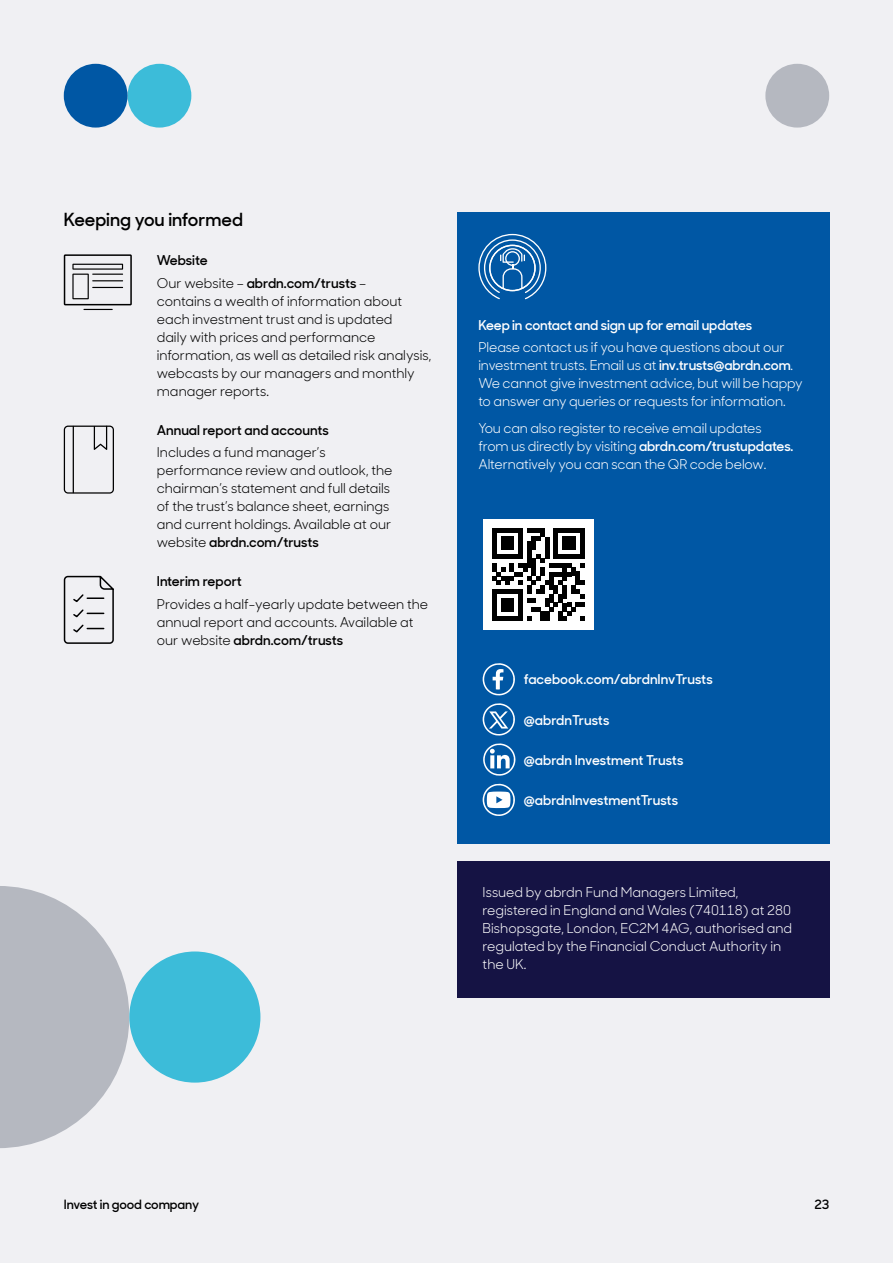
<style>
.page{position:relative;width:893px;height:1263px;background:#f0f0f3}
.page>*{position:absolute;margin:0;border:0;box-sizing:border-box;transform-origin:0 0}
.t1{font:600 18px "Sharp Sans Display No 1";color:#000}
.t2{font:13.5px/18px "Sharp Sans Display No 1";letter-spacing:-.01em;color:#fff}
.t3{font:13.5px/18px "Sharp Sans Display No 1";color:#000}
.t4{font:600 13.5px "Sharp Sans Display No 1";letter-spacing:-.005em;color:#fff}
.t5{font:600 13.5px/22.2px "Sharp Sans Display No 1";color:#000}
.t6{font:600 12.75px "Sharp Sans Display No 1";letter-spacing:-.01em;color:#000}
.s1{font-weight:400}
.s2{font-weight:600}
</style>
<div class="page">
<svg style="left:0;top:886px;width:129px;height:262px"></svg>
<div style="left:129px;top:951px;width:131px;height:131px;background:#3cbcd9;border-radius:50%"></div>
<div style="left:64px;top:254px;width:68px;height:51px;border:2px solid #000"></div>
<svg style="left:72px;top:264px;width:51px;height:35px"></svg>
<hr style="left:83px;top:309px;width:30px;height:1px;background:#000">
<hr style="left:92px;top:274px;width:31px;height:1px;background:#000">
<hr style="left:92px;top:280px;width:31px;height:1px;background:#000">
<hr style="left:92px;top:287px;width:31px;height:1px;background:#000">
<svg style="left:64px;top:426px;width:50px;height:68px"></svg>
<svg style="left:63px;top:575px;width:51px;height:69px"></svg>
<div style="left:457px;top:861px;width:372px;height:136px;background:#151344"></div>
<div style="left:457px;top:213px;width:372px;height:631px;background:#0057a4"></div>
<svg style="left:478px;top:234px;width:68px;height:65px"></svg>
<svg style="left:483px;top:703px;width:32px;height:33px"></svg>
<svg style="left:483px;top:663px;width:32px;height:33px"></svg>
<svg style="left:483px;top:743px;width:32px;height:33px"></svg>
<div style="left:483px;top:519px;width:111px;height:110px;background:#fff"></div>
<hr style="left:492px;top:528px;width:4px;height:31px;background:#000">
<hr style="left:501px;top:537px;width:4px;height:13px;background:#000">
<div style="left:505px;top:537px;width:5px;height:13px;background:#000"></div>
<hr style="left:510px;top:537px;width:4px;height:13px;background:#000">
<svg style="left:496px;top:528px;width:22px;height:4px"></svg>
<div style="left:518px;top:528px;width:5px;height:31px;background:#000"></div>
<div style="left:527px;top:541px;width:5px;height:26px;background:#000"></div>
<hr style="left:532px;top:537px;width:4px;height:13px;background:#000">
<svg style="left:527px;top:528px;width:13px;height:13px"></svg>
<div style="left:540px;top:528px;width:5px;height:9px;background:#000"></div>
<hr style="left:545px;top:537px;width:4px;height:22px;background:#000">
<hr style="left:554px;top:528px;width:4px;height:31px;background:#000">
<div style="left:562px;top:537px;width:5px;height:13px;background:#000"></div>
<hr style="left:567px;top:537px;width:4px;height:13px;background:#000">
<div style="left:571px;top:537px;width:5px;height:13px;background:#000"></div>
<svg style="left:558px;top:528px;width:22px;height:4px"></svg>
<hr style="left:580px;top:528px;width:4px;height:31px;background:#000">
<svg style="left:492px;top:554px;width:92px;height:66px"></svg>
<svg style="left:483px;top:783px;width:32px;height:33px"></svg>
<div style="left:128px;top:64px;width:63px;height:64px;background:#3cbcd9;border-radius:50%"></div>
<div style="left:64px;top:64px;width:64px;height:64px;background:#0057a4;border-radius:50%"></div>
<div style="left:765px;top:64px;width:64px;height:64px;background:#b5b8c0;border-radius:50%"></div>
<h1 class="t1" style="left:64px;top:206px;width:181px">Keeping you informed</h1>
<p class="t5" style="left:157px;top:248px;width:211px">Website<br><span class="s1">Our website –</span> abrdn.com/trusts <span class="s1">–</span></p>
<p class="t3" style="left:157px;top:291px;width:276px">contains a wealth of information about each investment trust and is updated<br>daily with prices and performance information, as well as detailed risk analysis, webcasts by our managers and monthly manager reports.</p>
<p class="t5" style="left:157px;top:418px;width:174px">Annual report and accounts</p>
<p class="t3" style="left:157px;top:442px;width:237px">Includes a fund manager’s performance review and outlook, the chairman’s statement and full details of the trust’s balance sheet, earnings and current holdings. Available at our website <span class="s2">abrdn.com/trusts</span></p>
<p class="t5" style="left:157px;top:570px;width:87px">Interim report</p>
<p class="t3" style="left:157px;top:594px;width:273px">Provides a half-yearly update between the annual report and accounts. Available at our website <span class="s2">abrdn.com/trusts</span></p>
<p class="t4" style="left:478px;top:315px;width:275px">Keep in contact and sign up for email updates</p>
<p class="t2" style="left:478px;top:337px;width:326px">Please contact us if you have questions about our investment trusts. Email us at <span class="s2">inv.trusts@abrdn.com</span>.<br>We cannot give investment advice, but will be happy to answer any queries or requests for information.</p>
<p class="t2" style="left:478px;top:418px;width:317px">You can also register to receive email updates from us directly by visiting <span class="s2">abrdn.com/trustupdates.<br></span>Alternatively you can scan the QR code below.</p>
<p class="t4" style="left:524px;top:669px;width:190px">facebook.com/abrdnInvTrusts</p>
<p class="t4" style="left:524px;top:709px;width:87px">@abrdnTrusts</p>
<p class="t4" style="left:524px;top:749px;width:161px">@abrdn Investment Trusts</p>
<p class="t4" style="left:524px;top:790px;width:156px">@abrdnInvestmentTrusts</p>
<p class="t2" style="left:483px;top:882px;width:311px">Issued by abrdn Fund Managers Limited, registered in England and Wales (740118) at 280<br>Bishopsgate, London, EC2M 4AG, authorised and regulated by the Financial Conduct Authority in the UK.</p>
<p class="t6" style="left:64px;top:1194px;width:137px">Invest in good company</p>
<p class="t6" style="left:814px;top:1194px;width:16px">23</p>
</div>
